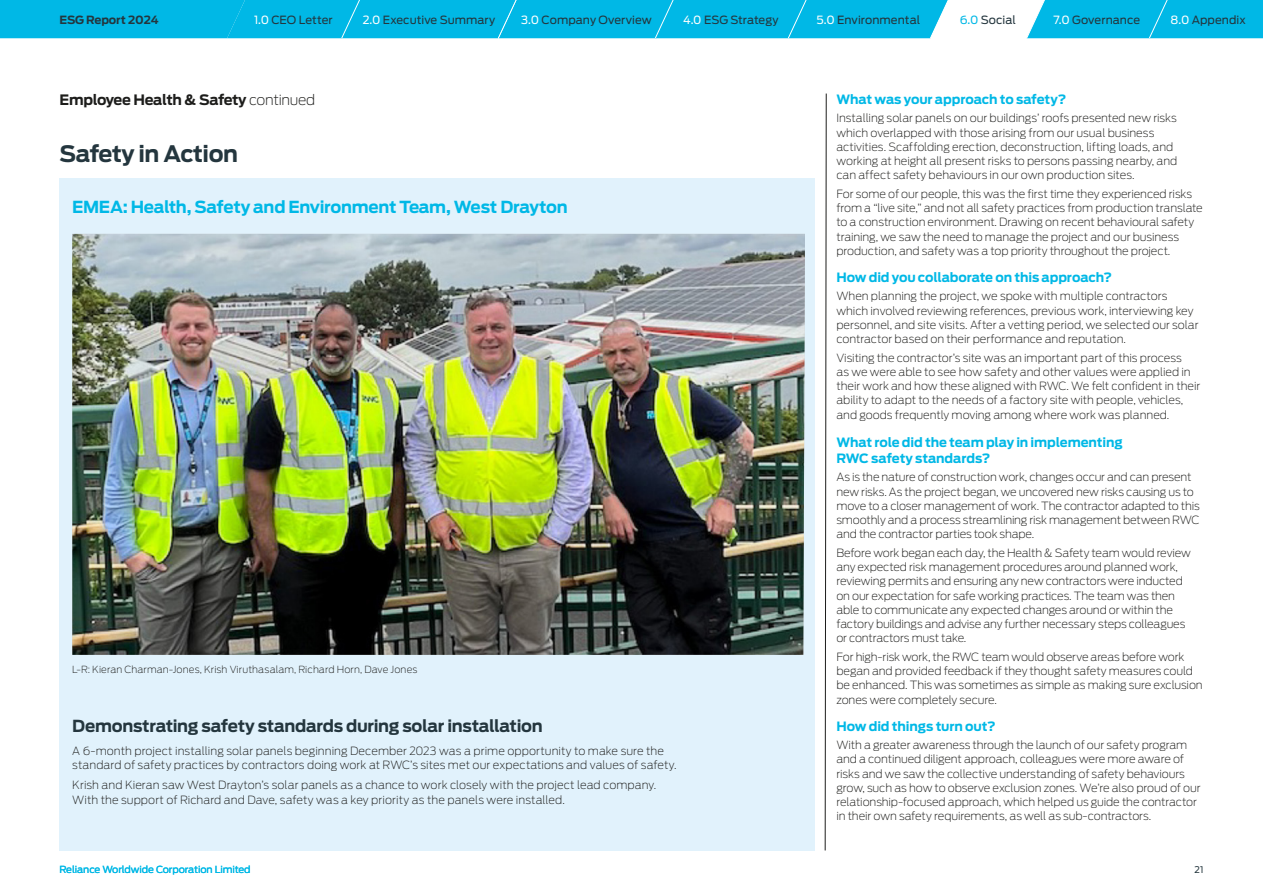
<style>
.page{position:relative;width:1263px;height:893px;background:#fff}
.page>*{position:absolute;margin:0;border:0;box-sizing:border-box;transform-origin:0 0}
.t1{font:700 22.5px "Antenna";letter-spacing:-.03em;color:#24363e}
.t2{font:700 16.5px "Antenna";letter-spacing:-.02em;color:#24363e}
.t3{font:700 16.5px "Antenna";letter-spacing:-.02em;color:#00b8e6}
.t4{font:700 14.25px "Antenna";letter-spacing:-.025em;color:#1d1d1b}
.t5{font:700 12.75px/15.8px "Antenna";letter-spacing:-.01em;color:#00b8e6}
.t6{font:200 11.25px/14.2px "Antenna";letter-spacing:-.01em;color:#1d1d1b}
.t7{font:11.25px "Antenna";letter-spacing:.005em;color:#24363e}
.t8{font:700 11.25px "Antenna";letter-spacing:-.01em;color:#24363e}
.t9{font:200 9.75px "Antenna";letter-spacing:.005em;color:#1d1d1b}
.t10{font:9.75px "Antenna";letter-spacing:-.01em;color:#00b8e6}
.t11{font:9.15px "Antenna";color:#24363e}
.s1{color:#fff}
.s2{color:#00b8e6}
.s3{font-weight:200}
</style>
<div class="page">
<svg style="left:825px;top:93px;width:2px;height:758px"></svg>
<div style="left:60px;top:178px;width:755px;height:672px;background:#e1f2fc"></div>
<img style="left:72px;top:234px;width:733px;height:421px">
<svg style="left:0;top:0;width:1263px;height:38px;background:#14bde8"></svg>
<p class="t8" style="left:60px;top:12px;width:101px">ESG Report 2024</p>
<p class="t7" style="left:254px;top:12px;width:80px"><span class="s1">1.0</span> CEO Letter</p>
<p class="t7" style="left:363px;top:12px;width:134px"><span class="s1">2.0</span> Executive Summary</p>
<p class="t7" style="left:521px;top:12px;width:132px"><span class="s1">3.0</span> Company Overview</p>
<p class="t7" style="left:683px;top:12px;width:97px"><span class="s1">4.0</span> ESG Strategy</p>
<p class="t7" style="left:817px;top:12px;width:105px"><span class="s1">5.0</span> Environmental</p>
<p class="t7" style="left:960px;top:12px;width:58px"><span class="s2">6.0</span> Social</p>
<p class="t7" style="left:1054px;top:12px;width:88px"><span class="s1">7.0</span> Governance</p>
<p class="t7" style="left:1170px;top:12px;width:77px"><span class="s1">8.0</span> Appendix</p>
<p class="t4" style="left:60px;top:90px;width:257px">Employee Health &amp; Safety <span class="s3">continued</span></p>
<h1 class="t1" style="left:60px;top:138px;width:180px">Safety in Action</h1>
<h2 class="t3" style="left:72px;top:196px;width:497px">EMEA: Health, Safety and Environment Team, West Drayton</h2>
<p class="t9" style="left:72px;top:664px;width:347px">L-R: Kieran Charman-Jones, Krish Viruthasalam, Richard Horn, Dave Jones</p>
<h2 class="t2" style="left:72px;top:714px;width:472px">Demonstrating safety standards during solar installation</h2>
<p class="t6" style="left:72px;top:743px;width:606px">A 6-month project installing solar panels beginning December 2023 was a prime opportunity to make sure the standard of safety practices by contractors doing work at RWC’s sites met our expectations and values of safety.</p>
<p class="t6" style="left:72px;top:778px;width:585px">Krish and Kieran saw West Drayton’s solar panels as a chance to work closely with the project lead company.<br>With the support of Richard and Dave, safety was a key priority as the panels were installed.</p>
<p class="t10" style="left:60px;top:863px;width:193px">Reliance Worldwide Corporation Limited</p>
<p class="t5" style="left:836px;top:91px;width:231px">What was your approach to safety?</p>
<p class="t6" style="left:836px;top:111px;width:342px">Installing solar panels on our buildings’ roofs presented new risks which overlapped with those arising from our usual business activities. Scaffolding erection, deconstruction, lifting loads, and working at height all present risks to persons passing nearby, and can affect safety behaviours in our own production sites.</p>
<p class="t6" style="left:836px;top:187px;width:368px">For some of our people, this was the first time they experienced risks from a “live site,” and not all safety practices from production translate to a construction environment. Drawing on recent behavioural safety training, we saw the need to manage the project and our business production, and safety was a top priority throughout the project.</p>
<p class="t5" style="left:836px;top:269px;width:277px">How did you collaborate on this approach?</p>
<p class="t6" style="left:836px;top:289px;width:364px">When planning the project, we spoke with multiple contractors which involved reviewing references, previous work, interviewing key personnel, and site visits. After a vetting period, we selected our solar contractor based on their performance and reputation.</p>
<p class="t6" style="left:836px;top:350px;width:365px">Visiting the contractor’s site was an important part of this process<br>as we were able to see how safety and other values were applied in their work and how these aligned with RWC. We felt confident in their ability to adapt to the needs of a factory site with people, vehicles, and goods frequently moving among where work was planned.</p>
<p class="t5" style="left:836px;top:435px;width:288px">What role did the team play in implementing<br>RWC safety standards?</p>
<p class="t6" style="left:836px;top:470px;width:365px">As is the nature of construction work, changes occur and can present new risks. As the project began, we uncovered new risks causing us to move to a closer management of work. The contractor adapted to this smoothly and a process streamlining risk management between RWC and the contractor parties took shape.</p>
<p class="t6" style="left:836px;top:546px;width:356px">Before work began each day, the Health &amp; Safety team would review any expected risk management procedures around planned work, reviewing permits and ensuring any new contractors were inducted on our expectation for safe working practices. The team was then able to communicate any expected changes around or within the factory buildings and advise any further necessary steps colleagues or contractors must take.</p>
<p class="t6" style="left:836px;top:650px;width:368px">For high-risk work, the RWC team would observe areas before work began and provided feedback if they thought safety measures could be enhanced. This was sometimes as simple as making sure exclusion zones were completely secure.</p>
<p class="t5" style="left:836px;top:718px;width:161px">How did things turn out?</p>
<p class="t6" style="left:836px;top:738px;width:366px">With a greater awareness through the launch of our safety program and a continued diligent approach, colleagues were more aware of risks and we saw the collective understanding of safety behaviours grow, such as how to observe exclusion zones. We’re also proud of our relationship-focused approach, which helped us guide the contractor in their own safety requirements, as well as sub-contractors.</p>
<p class="t11" style="left:1194px;top:863px;width:10px">21</p>
</div>
